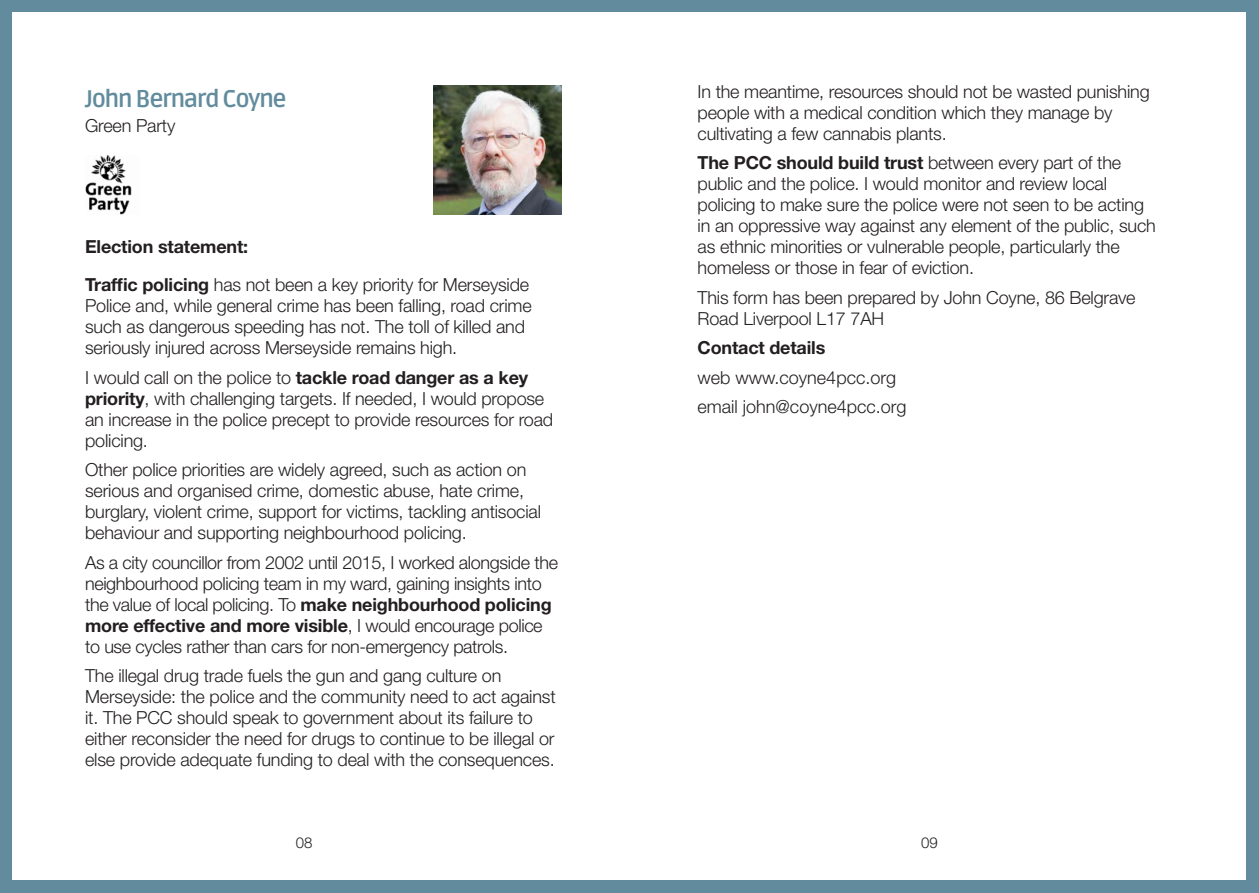
<style>
.page{position:relative;width:1259px;height:893px;background:#628c9d}
.page>*{position:absolute;margin:0;border:0;box-sizing:border-box;transform-origin:0 0}
.Candidate_name{font:700 24px "Ruda";letter-spacing:-.06em;color:#628c9d}
.Body_text{font:300 18px/21px "Helvetica Neue LT Std";letter-spacing:-.01em;color:#231f20}
.Election_statement{font:700 18px "Helvetica Neue LT Std";letter-spacing:-.01em;color:#231f20}
.Body_text-2{font:700 18px "Helvetica Neue LT Std";letter-spacing:-.01em;color:#231f20}
.t1{font:300 15px "Helvetica Neue LT Std";color:#231f20}
.s1{font-weight:700}
</style>
<div class="page">
<div style="left:13px;top:13px;width:1233px;height:867px;background:#fff"></div>
<img style="left:85px;top:155px;width:47px;height:60px">
<img style="left:434px;top:85px;width:127px;height:130px">
<p class="Candidate_name" style="left:85px;top:85px;width:203px">John Bernard Coyne</p>
<p class="Body_text" style="left:85px;top:115px;width:92px">Green Party</p>
<p class="Election_statement" style="left:85px;top:236px;width:165px">Election statement:</p>
<p class="Body_text" style="left:85px;top:274px;width:448px"><span class="s1">Traffic policing</span> has not been a key priority for Merseyside Police and, while general crime has been falling, road crime such as dangerous speeding has not. The toll of killed and seriously injured across Merseyside remains high.</p>
<p class="Body_text" style="left:85px;top:366px;width:470px">I would call on the police to <span class="s1">tackle road danger as a key priority</span>, with challenging targets. If needed, I would propose an increase in the police precept to provide resources for road policing.</p>
<p class="Body_text" style="left:85px;top:459px;width:457px">Other police priorities are widely agreed, such as action on serious and organised crime, domestic abuse, hate crime, burglary, violent crime, support for victims, tackling antisocial behaviour and supporting neighbourhood policing.</p>
<p class="Body_text" style="left:85px;top:551px;width:474px">As a city councillor from 2002 until 2015, I worked alongside the neighbourhood policing team in my ward, gaining insights into the value of local policing. To <span class="s1">make neighbourhood policing more effective and more visible</span>, I would encourage police to use cycles rather than cars for non-emergency patrols.</p>
<p class="Body_text" style="left:85px;top:665px;width:472px">The illegal drug trade fuels the gun and gang culture on Merseyside: the police and the community need to act against it. The PCC should speak to government about its failure to either reconsider the need for drugs to continue to be illegal or else provide adequate funding to deal with the consequences.</p>
<p class="Body_text" style="left:697px;top:81px;width:453px">In the meantime, resources should not be wasted punishing people with a medical condition which they manage by cultivating a few cannabis plants.</p>
<p class="Body_text" style="left:697px;top:152px;width:460px"><span class="s1">The PCC should build trust</span> between every part of the public and the police. I would monitor and review local policing to make sure the police were not seen to be acting in an oppressive way against any element of the public, such as ethnic minorities or vulnerable people, particularly the homeless or those in fear of eviction.</p>
<p class="Body_text" style="left:697px;top:287px;width:439px">This form has been prepared by John Coyne, 86 Belgrave<br>Road Liverpool L17 7AH</p>
<p class="Body_text-2" style="left:697px;top:337px;width:129px">Contact details</p>
<p class="Body_text" style="left:697px;top:367px;width:200px">web www.coyne4pcc.org</p>
<p class="Body_text" style="left:697px;top:396px;width:210px">email john@coyne4pcc.org</p>
<p class="t1" style="left:296px;top:834px;width:18px">08</p>
<p class="t1" style="left:921px;top:834px;width:18px">09</p>
</div>
